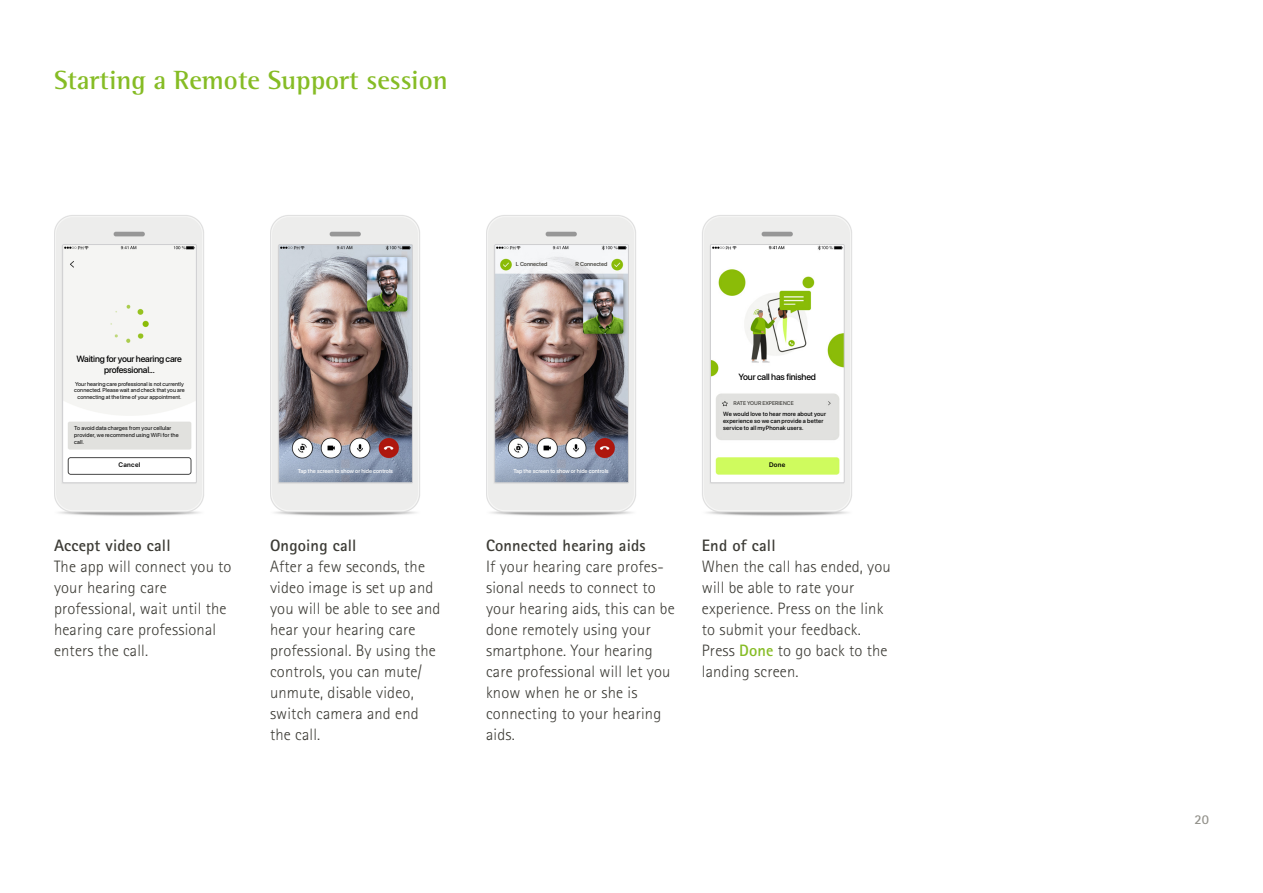
<style>
.page{position:relative;width:1263px;height:893px;background:#fff}
.page>*{position:absolute;margin:0;border:0;box-sizing:border-box;transform-origin:0 0}
.PHO_Subtitle1_18pt_L{font:700 27px "Rotis Semi Serif Pro";color:#86bc25}
.PHO_Bodycopy_11pt_Bl{font:300 16.5px/21px "Rotis Sans Serif Pro";letter-spacing:.01em;color:#3c3b35}
.PHO_Subtitle2_11pt_B{font:700 16.5px "Rotis Sans Serif Pro";letter-spacing:.01em;color:#3c3b35}
.t1{font:700 13.5px "Rotis Sans Serif Pro";color:#92918a}
.t2{font:500 9px "SF Pro Display";letter-spacing:-.02em;color:#000}
.t3{font:600 6.6px "SF Pro Display";letter-spacing:.045em;color:#000}
.t4{font:500 6px/7.2px "SF Pro Display";letter-spacing:.025em;color:#000}
.t5{font:5.7px/6.9px "SF Pro Display";letter-spacing:.01em;color:#000}
.t6{font:500 5.7px "SF Pro Display";color:#fff}
.t7{font:500 5.7px "SF Pro Display";color:#3c3b35}
.t8{font:500 5.4px "SF Pro Display";letter-spacing:.005em;color:#403f3b}
.s1{font-weight:700;color:#86bc25}
</style>
<div class="page">
<img style="left:54px;top:215px;width:150px;height:301px">
<img style="left:270px;top:215px;width:150px;height:301px">
<img style="left:486px;top:215px;width:150px;height:301px">
<img style="left:702px;top:215px;width:150px;height:301px">
<img style="left:64px;top:246px;width:131px;height:235px">
<div style="left:62px;top:244px;width:135px;height:239px;border:1px solid #cfcfd1"></div>
<img style="left:280px;top:246px;width:131px;height:235px">
<div style="left:278px;top:244px;width:135px;height:239px;border:1px solid #cfcfd1"></div>
<img style="left:496px;top:246px;width:131px;height:235px">
<div style="left:494px;top:244px;width:135px;height:239px;border:1px solid #cfcfd1"></div>
<img style="left:712px;top:246px;width:130px;height:235px">
<div style="left:710px;top:244px;width:134px;height:239px;border:1px solid #cfcfd1"></div>
<p class="PHO_Subtitle1_18pt_L" style="left:54px;top:63px;width:395px">Starting a Remote Support session</p>
<p class="t2" style="left:77px;top:354px;width:107px">Waiting for your hearing care</p>
<p class="t2" style="left:104px;top:365px;width:52px">professional...</p>
<p class="t5" style="left:74px;top:380px;width:112px;text-align:center">Your hearing care professional is not currently connected. Please wait and check that you are connecting at the time of your appointment.</p>
<p class="t7" style="left:516px;top:261px;width:33px">L Connected</p>
<p class="t7" style="left:575px;top:261px;width:33px">R Connected</p>
<p class="t2" style="left:739px;top:371px;width:79px">Your call has finished</p>
<p class="t8" style="left:733px;top:400px;width:62px">RATE YOUR EXPERIENCE</p>
<p class="t4" style="left:723px;top:410px;width:104px">We would love to hear more about your experience so we can provide a better</p>
<p class="t5" style="left:74px;top:424px;width:98px">To avoid data charges from your cellular</p>
<p class="t4" style="left:723px;top:425px;width:82px">service to all myPhonak users.</p>
<p class="t5" style="left:74px;top:431px;width:106px">provider, we recommend using WiFi for the call.</p>
<p class="t3" style="left:119px;top:461px;width:23px">Cancel</p>
<p class="t3" style="left:769px;top:461px;width:18px">Done</p>
<p class="t6" style="left:298px;top:468px;width:97px">Tap the screen to show or hide controls</p>
<p class="t6" style="left:514px;top:468px;width:97px">Tap the screen to show or hide controls</p>
<p class="PHO_Subtitle2_11pt_B" style="left:54px;top:535px;width:118px">Accept video call</p>
<p class="PHO_Bodycopy_11pt_Bl" style="left:54px;top:556px;width:179px">The app will connect you to your hearing care professional, wait until the hearing care professional enters the call.</p>
<p class="PHO_Subtitle2_11pt_B" style="left:270px;top:535px;width:88px">Ongoing call</p>
<p class="PHO_Bodycopy_11pt_Bl" style="left:270px;top:556px;width:172px">After a few seconds, the video image is set up and you will be able to see and hear your hearing care professional. By using the controls, you can mute/ unmute, disable video, switch camera and end</p>
<p class="PHO_Bodycopy_11pt_Bl" style="left:270px;top:724px;width:52px">the call.</p>
<p class="PHO_Subtitle2_11pt_B" style="left:486px;top:535px;width:161px">Connected hearing aids</p>
<p class="PHO_Bodycopy_11pt_Bl" style="left:486px;top:556px;width:190px">If your hearing care profes&shy;sional needs to connect to your hearing aids, this can be done remotely using your smartphone. Your hearing care professional will let you know when he or she is connecting to your hearing aids.</p>
<p class="PHO_Subtitle2_11pt_B" style="left:702px;top:535px;width:75px">End of call</p>
<p class="PHO_Bodycopy_11pt_Bl" style="left:702px;top:556px;width:190px">When the call has ended, you will be able to rate your experience. Press on the link to submit your feedback.<br>Press <span class="s1">Done</span> to go back to the landing screen.</p>
<p class="t1" style="left:1194px;top:811px;width:16px">20</p>
</div>
